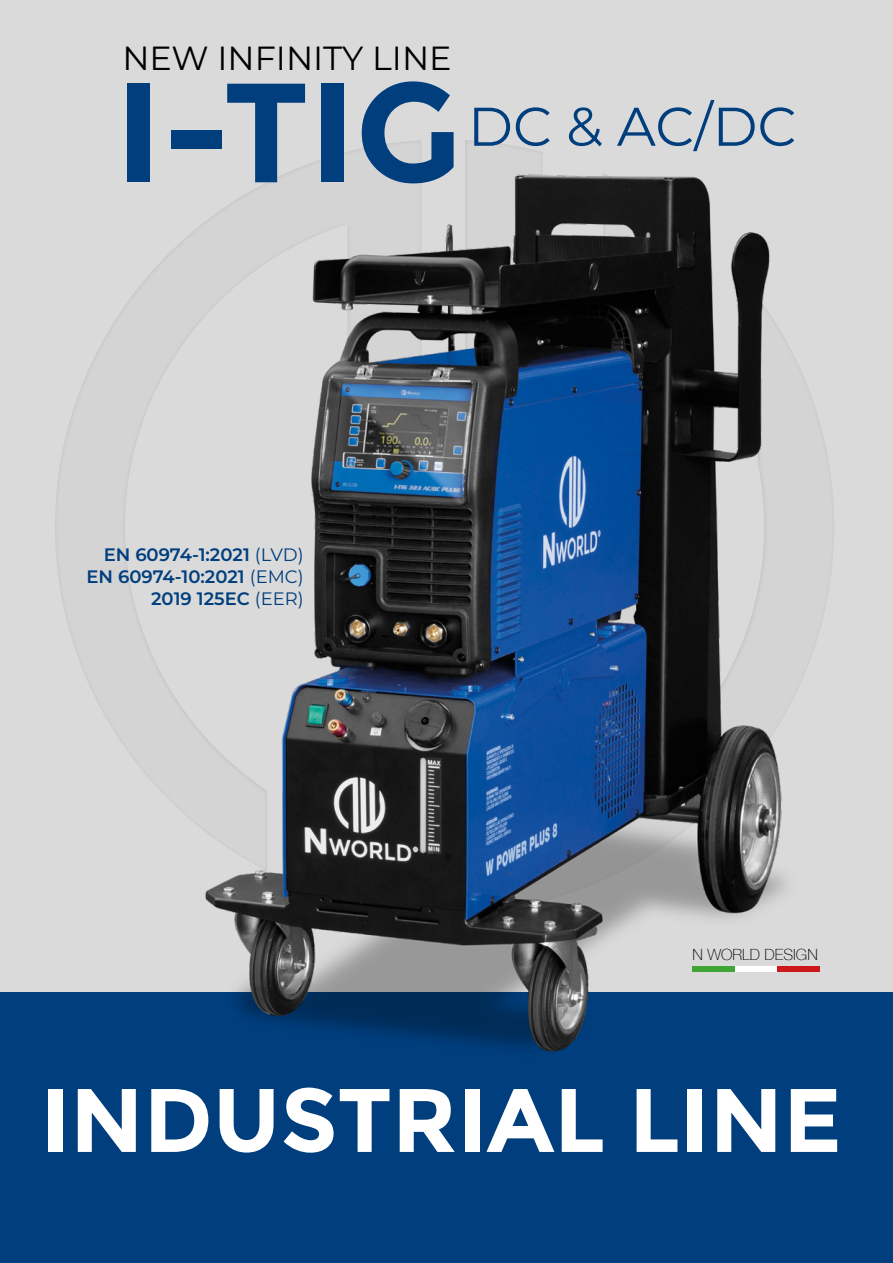
<style>
.page{position:relative;width:893px;height:1263px;background:#dadada}
.page>*{position:absolute;margin:0;border:0;box-sizing:border-box;transform-origin:0 0}
.t1{font:700 141px "Montserrat";color:#003e7d}
.t2{font:700 90px "Montserrat";color:#fff}
.t3{font:54.3px "Montserrat";color:#003e7d}
.t4{font:33.45px "Montserrat";color:#000}
.t5{font:600 18px/21.6px "Montserrat";color:#003e7d;text-align:right}
.t6{font:100 15.45px "Helvetica Neue";color:#000}
.s1{font-weight:400}
</style>
<div class="page">
<div style="left:0;top:993px;width:893px;height:270px;background:#003e7d"></div>
<div style="left:777px;top:966px;width:42px;height:6px;background:#cd171a"></div>
<img style="left:183px;top:174px;width:623px;height:878px">
<h3 class="t4" style="left:122px;top:37px;width:331px">NEW INFINITY LINE</h3>
<h1 class="t1" style="left:115px;top:46px;width:347px">I-TIG</h1>
<h3 class="t3" style="left:468px;top:93px;width:330px">DC &amp; AC/DC</h3>
<p class="t5" style="left:87px;top:544px;width:219px">EN 60974-1:2021 <span class="s1">(LVD)<br></span>EN 60974-10:2021 <span class="s1">(EMC)<br></span>2019 125EC <span class="s1">(EER)</span></p>
<p class="t6" style="left:693px;top:945px;width:127px">N WORLD DESIGN</p>
<h2 class="t2" style="left:40px;top:1065px;width:803px">INDUSTRIAL LINE</h2>
</div>
